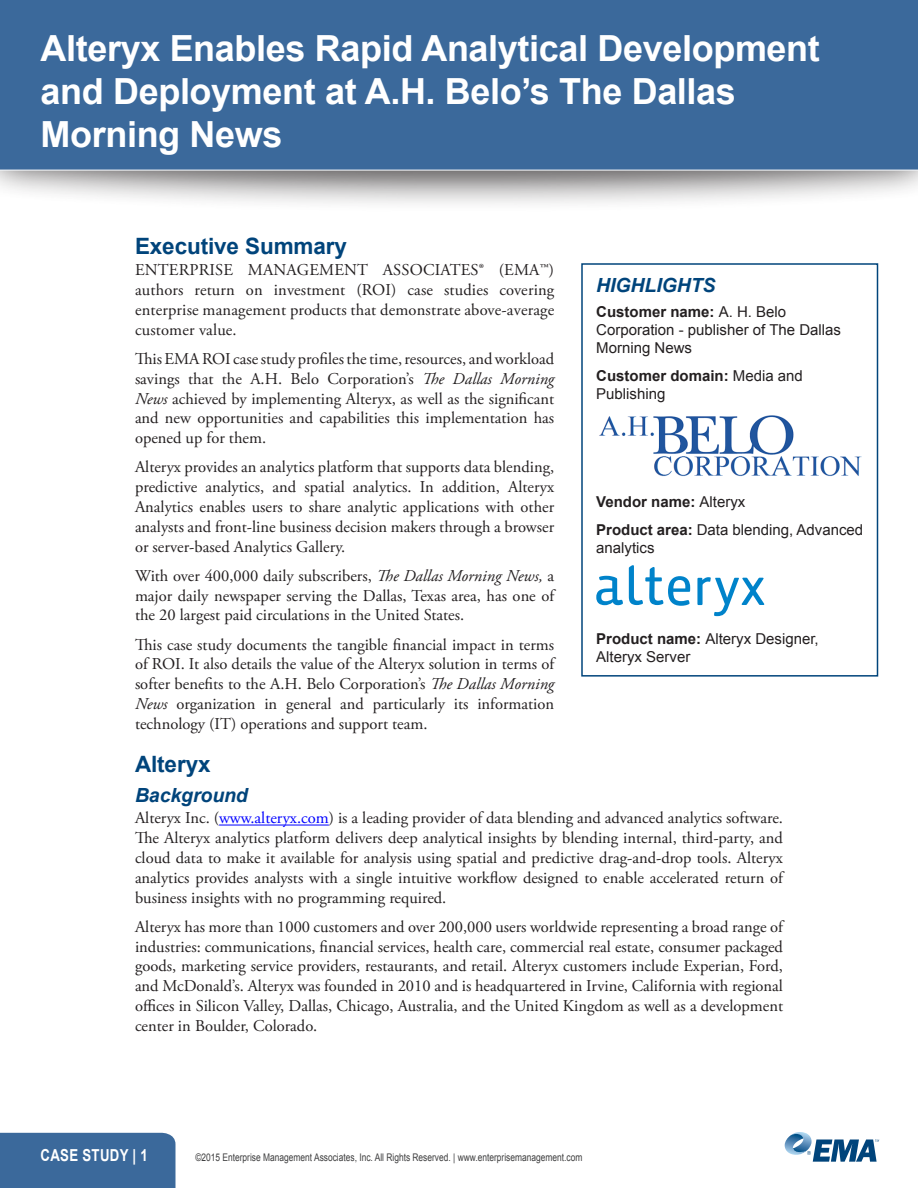
<style>
.page{position:relative;width:918px;height:1188px;background:#fff}
.page>*{position:absolute;margin:0;border:0;box-sizing:border-box;transform-origin:0 0}
.Headline{font:700 36px/43.2px "Arial";letter-spacing:-.01em;color:#fff}
.Heading_1{font:700 22.5px "Arial";letter-spacing:-.005em;color:#00447b}
.Heading_2{font:italic 700 19.5px "Arial";letter-spacing:-.005em;color:#00447b}
.t1{font:16.5px/19.8px "Adobe Garamond Pro";color:#231f20;text-align:justify}
.Page_footer{font:700 16.5px "Arial";letter-spacing:.025em;color:#fff;scale:.8 1}
.t2{font:15px/18px "Arial";color:#231f20}
.t3{font:700 15px "Arial";color:#231f20}
.Copyright_info{font:10.5px "Arial";color:#3e3e3f;scale:.8 1}
.s1{font-style:italic}
.s2{color:#00f}
.s3{font-weight:700}
.s4{font-weight:400}
</style>
<div class="page">
<div style="left:0;top:0;width:918px;height:213px;background:#231f20;opacity:.75"></div>
<div style="left:0;top:1133px;width:175px;height:55px;background:#3b699b"></div>
<svg style="left:785px;top:1132px;width:94px;height:30px"></svg>
<div style="left:0;top:0;width:918px;height:170px;background:#3b699b"></div>
<hr style="left:219px;top:825px;width:110px;height:1px;background:#00f">
<img style="left:599px;top:415px;width:263px;height:61px">
<svg style="left:596px;top:576px;width:27px;height:29px"></svg>
<svg style="left:697px;top:577px;width:67px;height:39px"></svg>
<svg style="left:629px;top:565px;width:61px;height:41px"></svg>
<div style="left:581px;top:263px;width:297px;height:414px;border:2px solid #00447b"></div>
<p class="Headline" style="left:40px;top:28px;width:781px">Alteryx Enables Rapid Analytical Development and Deployment at A.H. Belo’s The Dallas<br>Morning News</p>
<p class="Heading_1" style="left:135px;top:231px;width:214px">Executive Summary</p>
<p class="t1" style="left:135px;top:261px;width:421px">ENTERPRISE MANAGEMENT ASSOCIATES® (EMA™) authors return on investment (ROI) case studies covering enterprise management products that demonstrate above-average customer value.</p>
<p class="t1" style="left:135px;top:349px;width:421px">This EMA ROI case study profiles the time, resources, and workload savings that the A.H. Belo Corporation’s <span class="s1">The Dallas Morning News</span> achieved by implementing Alteryx, as well as the significant and new opportunities and capabilities this implementation has opened up for them.</p>
<p class="t1" style="left:135px;top:458px;width:421px">Alteryx provides an analytics platform that supports data blending, predictive analytics, and spatial analytics. In addition, Alteryx Analytics enables users to share analytic applications with other analysts and front-line business decision makers through a browser or server-based Analytics Gallery.</p>
<p class="t1" style="left:135px;top:566px;width:421px">With over 400,000 daily subscribers, <span class="s1">The Dallas Morning News,</span> a major daily newspaper serving the Dallas, Texas area, has one of the 20 largest paid circulations in the United States.</p>
<p class="t1" style="left:135px;top:635px;width:421px">This case study documents the tangible financial impact in terms of ROI. It also details the value of the Alteryx solution in terms of softer benefits to the A.H. Belo Corporation’s <span class="s1">The Dallas Morning News</span> organization in general and particularly its information technology (IT) operations and support team.</p>
<p class="Heading_1" style="left:135px;top:749px;width:77px">Alteryx</p>
<p class="Heading_2" style="left:135px;top:782px;width:114px">Background</p>
<p class="t1" style="left:135px;top:809px;width:650px">Alteryx Inc. (<span class="s2">www.alteryx.com</span>) is a leading provider of data blending and advanced analytics software.<br>The Alteryx analytics platform delivers deep analytical insights by blending internal, third-party, and cloud data to make it available for analysis using spatial and predictive drag-and-drop tools. Alteryx analytics provides analysts with a single intuitive workflow designed to enable accelerated return of business insights with no programming required.</p>
<p class="t1" style="left:135px;top:917px;width:650px">Alteryx has more than 1000 customers and over 200,000 users worldwide representing a broad range of industries: communications, financial services, health care, commercial real estate, consumer packaged goods, marketing service providers, restaurants, and retail. Alteryx customers include Experian, Ford, and McDonald’s. Alteryx was founded in 2010 and is headquartered in Irvine, California with regional offices in Silicon Valley, Dallas, Chicago, Australia, and the United Kingdom as well as a development center in Boulder, Colorado.</p>
<p class="Heading_2" style="left:596px;top:273px;width:121px">HIGHLIGHTS</p>
<p class="t2" style="left:596px;top:303px;width:246px"><span class="s3">Customer name:</span> A. H. Belo<br>Corporation - publisher of The Dallas<br>Morning News</p>
<p class="t2" style="left:596px;top:367px;width:208px"><span class="s3">Customer domain:</span> Media and<br>Publishing</p>
<p class="t3" style="left:596px;top:492px;width:151px">Vendor name: <span class="s4">Alteryx</span></p>
<p class="t2" style="left:596px;top:521px;width:268px"><span class="s3">Product area:</span> Data blending, Advanced analytics</p>
<p class="t2" style="left:596px;top:629px;width:224px"><span class="s3">Product name:</span> Alteryx Designer,<br>Alteryx Server</p>
<p class="Page_footer" style="left:40px;top:1144px;width:136px">CASE STUDY | 1</p>
<p class="Copyright_info" style="left:195px;top:1150px;width:485px">©2015 Enterprise Management Associates, Inc. All Rights Reserved. | www.enterprisemanagement.com</p>
</div>
